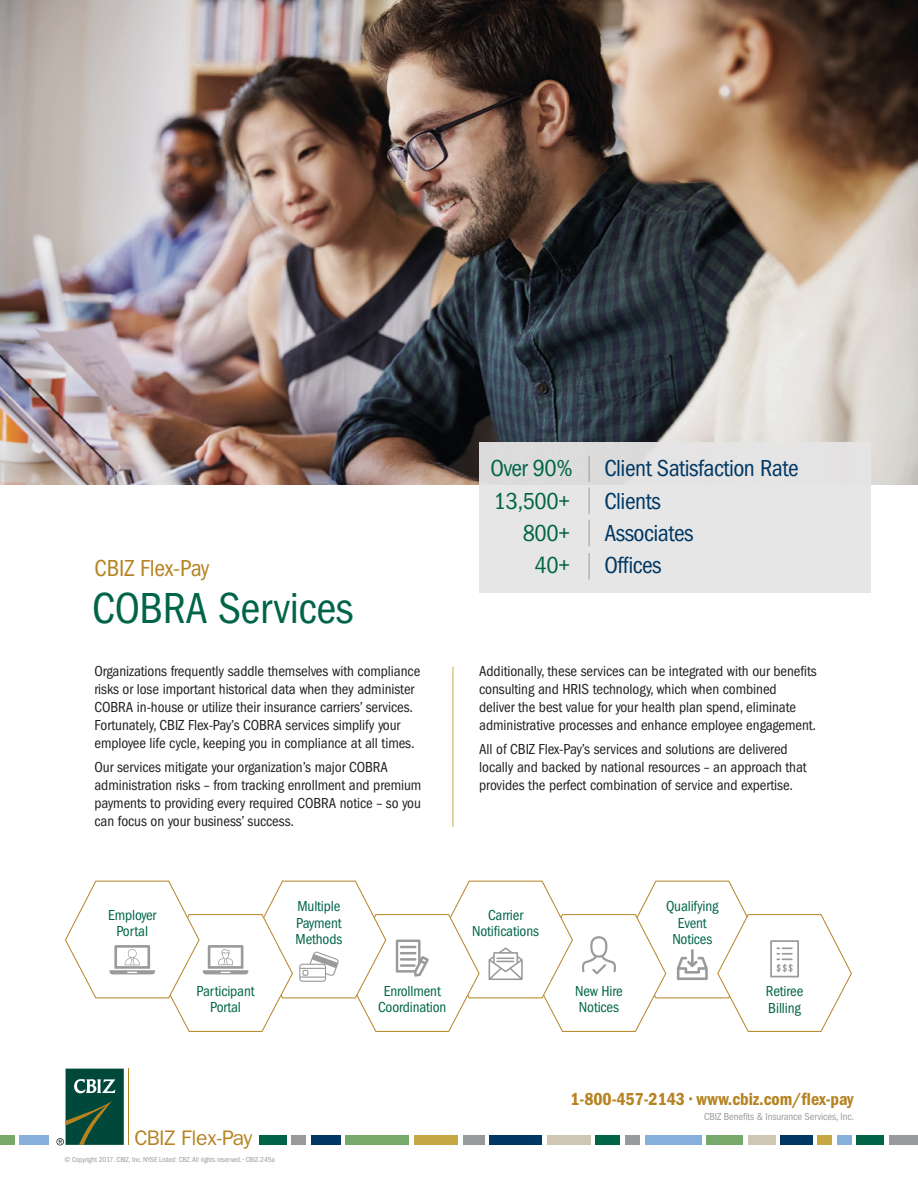
<style>
.page{position:relative;width:918px;height:1188px;background:#fff}
.page>*{position:absolute;margin:0;border:0;box-sizing:border-box;transform-origin:0 0}
.t1{font:condensed 45px "ITC Franklin Gothic Std";letter-spacing:-.01em;color:#006548}
.t2{font:condensed 24px "ITC Franklin Gothic Std";letter-spacing:-.02em;color:#003864}
.t3{font:condensed 24px "ITC Franklin Gothic Std";letter-spacing:-.02em;color:#006548}
.t4{font:condensed 24px "ITC Franklin Gothic Std";letter-spacing:-.005em;color:#b68322}
.t5{font:21.15px "ITC Franklin Gothic Std";letter-spacing:-.03em;color:#b68322}
.t6{font:18px "ITC Franklin Gothic Std Dm Cd";letter-spacing:-.005em;color:#b68322}
.t7{font:condensed 15px/18px "ITC Franklin Gothic Std";letter-spacing:-.005em;color:#231f20}
.t8{font:condensed 15px/16.5px "ITC Franklin Gothic Std";letter-spacing:-.01em;color:#006548;text-align:center}
.t9{font:condensed 10.5px "ITC Franklin Gothic Std";letter-spacing:-.01em;color:#999a9b}
.t10{font:condensed 7.5px "ITC Franklin Gothic Std";letter-spacing:-.005em;color:#999a9b}
</style>
<div class="page">
<img style="left:0;top:0;width:918px;height:484px">
<hr style="left:453px;top:667px;width:1px;height:160px;background:#c6a845">
<div style="left:479px;top:442px;width:392px;height:150px;background:#e6e5e5"></div>
<svg style="left:589px;top:456px;width:1px;height:58px"></svg>
<svg style="left:589px;top:520px;width:1px;height:26px"></svg>
<svg style="left:589px;top:553px;width:1px;height:27px"></svg>
<svg style="left:65px;top:880px;width:787px;height:152px"></svg>
<div style="left:20px;top:1135px;width:29px;height:10px;background:#87afdc"></div>
<div style="left:0;top:1135px;width:15px;height:10px;background:#77a96d"></div>
<div style="left:596px;top:1135px;width:24px;height:10px;background:#006548"></div>
<div style="left:625px;top:1135px;width:15px;height:10px;background:#999a9b"></div>
<div style="left:645px;top:1135px;width:56px;height:10px;background:#87afdc"></div>
<div style="left:463px;top:1135px;width:21px;height:10px;background:#999a9b"></div>
<div style="left:345px;top:1135px;width:64px;height:10px;background:#77a96d"></div>
<div style="left:706px;top:1135px;width:37px;height:10px;background:#77a96d"></div>
<div style="left:311px;top:1135px;width:30px;height:10px;background:#003864"></div>
<div style="left:291px;top:1135px;width:15px;height:10px;background:#999a9b"></div>
<div style="left:259px;top:1135px;width:28px;height:10px;background:#006548"></div>
<div style="left:489px;top:1135px;width:53px;height:10px;background:#003864"></div>
<div style="left:780px;top:1135px;width:32px;height:10px;background:#003864"></div>
<div style="left:414px;top:1135px;width:44px;height:10px;background:#c6a845"></div>
<div style="left:547px;top:1135px;width:44px;height:10px;background:#cfc6b4"></div>
<div style="left:748px;top:1135px;width:27px;height:10px;background:#cfc6b4"></div>
<div style="left:837px;top:1135px;width:14px;height:10px;background:#87afdc"></div>
<div style="left:817px;top:1135px;width:15px;height:10px;background:#c6a845"></div>
<div style="left:856px;top:1135px;width:28px;height:10px;background:#006548"></div>
<div style="left:889px;top:1135px;width:29px;height:10px;background:#999a9b"></div>
<div style="left:66px;top:1069px;width:58px;height:76px;background:#004839"></div>
<svg style="left:74px;top:1079px;width:41px;height:14px"></svg>
<svg style="left:56px;top:1101px;width:56px;height:44px"></svg>
<hr style="left:128px;top:1069px;width:1px;height:76px;background:#b68322">
<p class="t4" style="left:94px;top:555px;width:117px">CBIZ Flex-Pay</p>
<p class="t1" style="left:92px;top:582px;width:263px">COBRA Services</p>
<p class="t7" style="left:94px;top:662px;width:327px">Organizations frequently saddle themselves with compliance risks or lose important historical data when they administer COBRA in-house or utilize their insurance carriers’ services.<br>Fortunately, CBIZ Flex-Pay’s COBRA services simplify your employee life cycle, keeping you in compliance at all times.</p>
<p class="t7" style="left:94px;top:759px;width:328px">Our services mitigate your organization’s major COBRA administration risks – from tracking enrollment and premium payments to providing every required COBRA notice – so you can focus on your business’ success.</p>
<p class="t3" style="left:490px;top:455px;width:84px">Over 90%</p>
<p class="t2" style="left:604px;top:455px;width:196px">Client Satisfaction Rate</p>
<p class="t3" style="left:494px;top:487px;width:78px">13,500+</p>
<p class="t2" style="left:604px;top:487px;width:58px">Clients</p>
<p class="t3" style="left:523px;top:519px;width:49px">800+</p>
<p class="t2" style="left:604px;top:519px;width:91px">Associates</p>
<p class="t3" style="left:535px;top:552px;width:37px">40+</p>
<p class="t2" style="left:604px;top:552px;width:59px">Offices</p>
<p class="t7" style="left:479px;top:662px;width:339px">Additionally, these services can be integrated with our benefits consulting and HRIS technology, which when combined<br>deliver the best value for your health plan spend, eliminate administrative processes and enhance employee engagement.</p>
<p class="t7" style="left:479px;top:741px;width:329px">All of CBIZ Flex-Pay’s services and solutions are delivered locally and backed by national resources – an approach that provides the perfect combination of service and expertise.</p>
<p class="t8" style="left:108px;top:907px;width:50px">Employer<br>Portal</p>
<p class="t8" style="left:666px;top:898px;width:54px">Qualifying<br>Event<br>Notices</p>
<p class="t8" style="left:296px;top:898px;width:48px;text-align:left">Multiple<br>Payment<br>Methods</p>
<p class="t8" style="left:472px;top:907px;width:68px">Carrier<br>Notifications</p>
<p class="t8" style="left:197px;top:983px;width:59px">Participant<br>Portal</p>
<p class="t8" style="left:384px;top:983px;width:59px">Enrollment</p>
<p class="t8" style="left:378px;top:999px;width:70px">Coordination</p>
<p class="t5" style="left:134px;top:1126px;width:119px">CBIZ Flex-Pay</p>
<p class="t10" style="left:64px;top:1155px;width:212px">© Copyright 2017. CBIZ, Inc. NYSE Listed: CBZ. All rights reserved. • CBIZ-245a</p>
<p class="t8" style="left:575px;top:983px;width:49px;text-align:left">New Hire<br>Notices</p>
<p class="t8" style="left:766px;top:983px;width:39px;text-align:left">Retiree<br>Billing</p>
<p class="t6" style="left:571px;top:1089px;width:285px">1-800-457-2143 • www.cbiz.com/flex-pay</p>
<p class="t9" style="left:704px;top:1111px;width:151px">CBIZ Benefits &amp; Insurance Services, Inc.</p>
</div>
